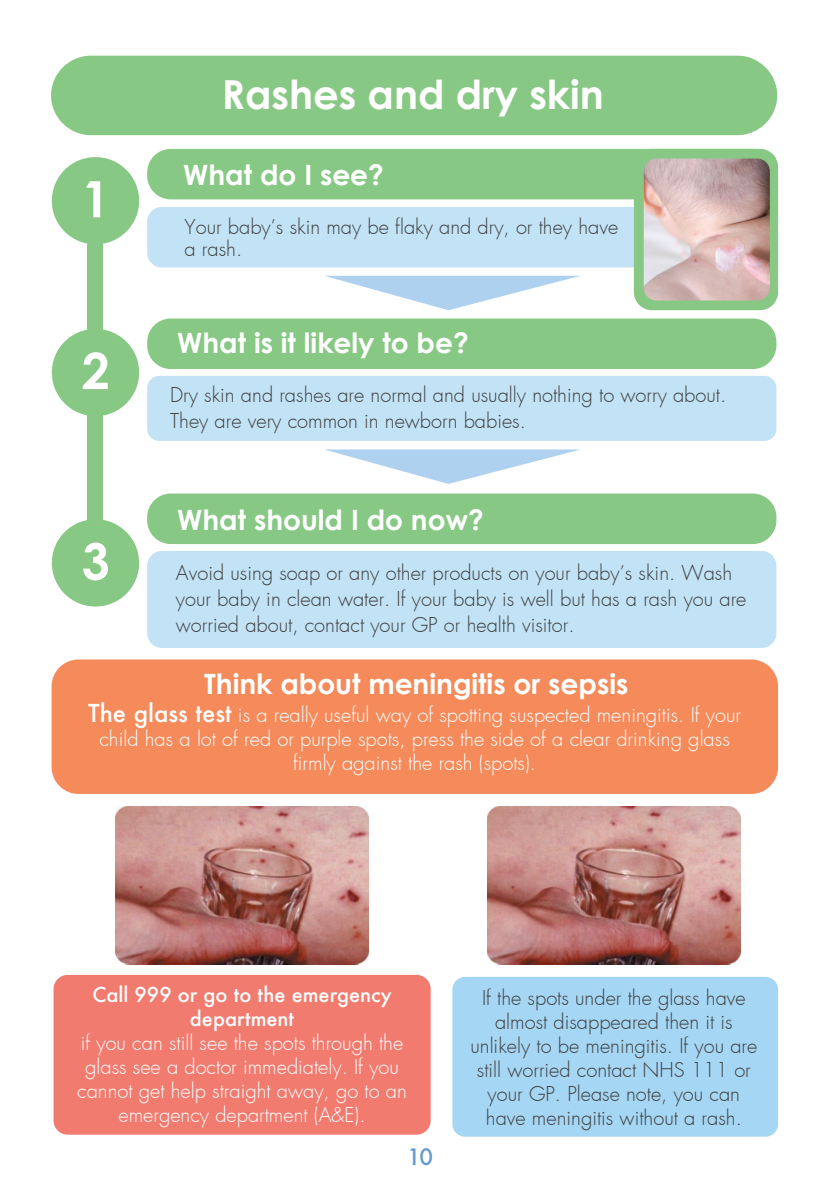
<style>
.page{position:relative;width:840px;height:1191px;background:#fff}
.page>*{position:absolute;margin:0;border:0;box-sizing:border-box;transform-origin:0 0}
.t1{font:700 50.2px "Century Gothic";color:#fff}
.t2{font:700 40px "Century Gothic";color:#fff}
.t3{font:700 28px "Century Gothic";color:#fff}
.t4{font:500 22px "Futura";color:#669ace}
.t5{font:300 20px/24px "Futura";color:#3e3e3f}
.t6{font:300 20px/24px "Futura";color:#fff;text-align:center}
.t7{font:500 20px/24px "Futura";color:#fff;text-align:center}
.s1{font-weight:500;font-size:24px}
</style>
<div class="page">
<div style="left:52px;top:659px;width:725px;height:135px;background:#f58b5b;border-radius:27px"></div>
<div style="left:147px;top:493px;width:629px;height:51px;background:#87c984;border-radius:23px"></div>
<div style="left:147px;top:551px;width:629px;height:97px;background:#c2e3f6;border-radius:15px"></div>
<div style="left:147px;top:149px;width:629px;height:50px;background:#87c984;border-radius:23px"></div>
<div style="left:147px;top:318px;width:629px;height:51px;background:#87c984;border-radius:23px"></div>
<div style="left:88px;top:236px;width:15px;height:343px;background:#87c984"></div>
<div style="left:147px;top:207px;width:629px;height:60px;background:#c2e3f6;border-radius:15px"></div>
<div style="left:147px;top:376px;width:629px;height:65px;background:#c2e3f6;border-radius:12px"></div>
<div style="left:51px;top:56px;width:725px;height:79px;background:#87c984;border-radius:40px"></div>
<div style="left:52px;top:157px;width:87px;height:87px;background:#87c984;border-radius:50%"></div>
<div style="left:52px;top:329px;width:87px;height:87px;background:#87c984;border-radius:50%"></div>
<div style="left:52px;top:519px;width:87px;height:87px;background:#87c984;border-radius:50%"></div>
<svg style="left:325px;top:449px;width:255px;height:35px"></svg>
<svg style="left:325px;top:276px;width:254px;height:34px"></svg>
<div style="left:452px;top:977px;width:325px;height:159px;background:#a5d6f3;border-radius:13px"></div>
<div style="left:53px;top:975px;width:377px;height:159px;background:#f17b6f;border-radius:14px"></div>
<div style="left:633px;top:149px;width:144px;height:161px;background:#87c984;border-radius:18px"></div>
<img style="left:643px;top:158px;width:126px;height:142px">
<img style="left:115px;top:806px;width:253px;height:158px">
<img style="left:487px;top:806px;width:253px;height:158px">
<h1 class="t1" style="left:82px;top:167px;width:30px">1</h1>
<h1 class="t1" style="left:82px;top:338px;width:30px">2</h1>
<h1 class="t1" style="left:82px;top:529px;width:30px">3</h1>
<h2 class="t2" style="left:222px;top:69px;width:383px">Rashes and dry skin</h2>
<h3 class="t3" style="left:183px;top:157px;width:202px">What do I see?</h3>
<p class="t5" style="left:184px;top:217px;width:435px;line-height:22px">Your baby’s skin may be flaky and dry, or they have a rash.</p>
<h3 class="t3" style="left:177px;top:325px;width:293px">What is it likely to be?</h3>
<p class="t5" style="left:170px;top:383px;width:557px;line-height:26px">Dry skin and rashes are normal and usually nothing to worry about.<br>They are very common in newborn babies.</p>
<h3 class="t3" style="left:177px;top:502px;width:308px">What should I do now?</h3>
<p class="t5" style="left:176px;top:561px;width:571px;line-height:26px">Avoid using soap or any other products on your baby’s skin. Wash your baby in clean water. If your baby is well but has a rash you are worried about, contact your GP or health visitor.</p>
<h3 class="t3" style="left:204px;top:666px;width:425px">Think about meningitis or sepsis</h3>
<p class="t6" style="left:88px;top:704px;width:654px"><span class="s1">The glass test</span> is a really useful way of spotting suspected meningitis. If your child has a lot of red or purple spots, press the side of a clear drinking glass firmly against the rash (spots).</p>
<p class="t7" style="left:92px;top:982px;width:300px">Call 999 or go to the emergency department</p>
<p class="t6" style="left:77px;top:1032px;width:331px">if you can still see the spots through the glass see a doctor immediately. If you cannot get help straight away, go to an emergency department (A&amp;E).</p>
<p class="t4" style="left:407px;top:1142px;width:27px">10</p>
<p class="t5" style="left:470px;top:987px;width:288px;text-align:center">If the spots under the glass have almost disappeared then it is unlikely to be meningitis. If you are still worried contact NHS 111 or your GP. Please note, you can have meningitis without a rash.</p>
</div>
